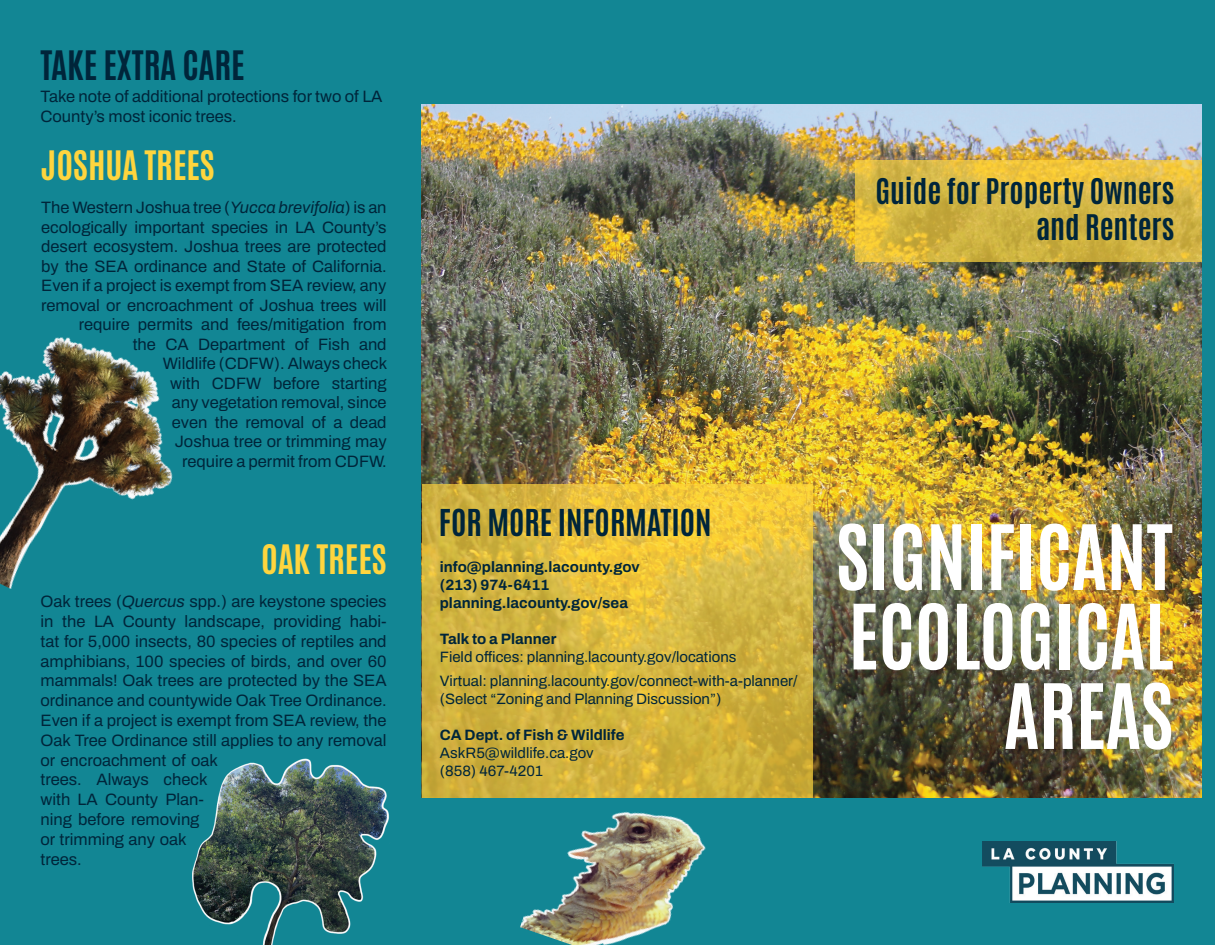
<style>
.page{position:relative;width:1215px;height:945px;background:#128694}
.page>*{position:absolute;margin:0;border:0;box-sizing:border-box;transform-origin:0 0}
.t1{font:700 76.5px/79.5px "Antonio";color:#fff;text-align:right}
.t2{font:700 34.5px "Antonio";color:#ffd53e}
.t3{font:700 34.5px "Antonio";color:#00253a}
.t4{font:700 31.5px "Antonio";color:#00253a}
.t5{font:700 30px/36px "Antonio";color:#00253a;text-align:right}
.t6{font:16.5px/19.8px "Archivo";color:#00253a}
.t7{font:15px/24px "Archivo";color:#00253a}
.t8{font:700 15px/18px "Archivo";color:#00253a}
.s1{font-style:italic}
</style>
<div class="page">
<img style="left:0;top:337px;width:173px;height:252px">
<img style="left:193px;top:758px;width:196px;height:187px">
<img style="left:422px;top:104px;width:780px;height:694px">
<img style="left:982px;top:841px;width:191px;height:62px">
<svg style="left:422px;top:484px;width:391px;height:314px;background:#d7b63e"></svg>
<img style="left:520px;top:776px;width:203px;height:169px">
<svg style="left:855px;top:160px;width:347px;height:102px;background:#d8b842"></svg>
<h2 class="t3" style="left:40px;top:41px;width:206px">TAKE EXTRA CARE</h2>
<p class="t6" style="left:40px;top:87px;width:343px">Take note of additional protections for two of LA<br>County’s most iconic trees.</p>
<h2 class="t2" style="left:40px;top:141px;width:176px">JOSHUA TREES</h2>
<p class="t6" style="left:41px;top:198px;width:347px;text-align:right">The Western Joshua tree (<span class="s1">Yucca brevifolia</span>) is an ecologically important species in LA County’s desert ecosystem. Joshua trees are protected by the SEA ordinance and State of California.<br>Even if a project is exempt from SEA review, any removal or encroachment of Joshua trees will require permits and fees/mitigation from<br>the CA Department of Fish and<br>Wildlife (CDFW). Always check<br>with CDFW before starting<br>any vegetation removal, since<br>even the removal of a dead<br>Joshua tree or trimming may<br>require a permit from CDFW.</p>
<h2 class="t2" style="left:261px;top:535px;width:127px">OAK TREES</h2>
<p class="t6" style="left:40px;top:592px;width:348px">Oak trees (<span class="s1">Quercus</span> spp.) are keystone species in the LA County landscape, providing habi&shy;tat for 5,000 insects, 80 species of reptiles and amphibians, 100 species of birds, and over 60 mammals! Oak trees are protected by the SEA ordinance and countywide Oak Tree Ordinance.<br>Even if a project is exempt from SEA review, the Oak Tree Ordinance still applies to any removal or encroachment of oak<br>trees. Always check<br>with LA County Plan-<br>ning before removing<br>or trimming any oak<br>trees.</p>
<h3 class="t5" style="left:875px;top:174px;width:301px">Guide for Property Owners and Renters</h3>
<h3 class="t4" style="left:439px;top:500px;width:274px">FOR MORE INFORMATION</h3>
<p class="t8" style="left:440px;top:557px;width:201px">info@planning.lacounty.gov (213) 974-6411 planning.lacounty.gov/sea</p>
<p class="t8" style="left:440px;top:629px;width:118px">Talk to a Planner</p>
<p class="t7" style="left:440px;top:644px;width:359px">Field offices: planning.lacounty.gov/locations<br>Virtual: planning.lacounty.gov/connect-with-a-planner/</p>
<p class="t7" style="left:440px;top:686px;width:283px">(Select “Zoning and Planning Discussion”)</p>
<p class="t8" style="left:440px;top:725px;width:186px">CA Dept. of Fish &amp; Wildlife</p>
<p class="t7" style="left:440px;top:743px;width:155px;line-height:18px">AskR5@wildlife.ca.gov (858) 467-4201</p>
<h1 class="t1" style="left:836px;top:519px;width:339px">SIGNIFICANT<br>ECOLOGICAL<br>AREAS</h1>
</div>
